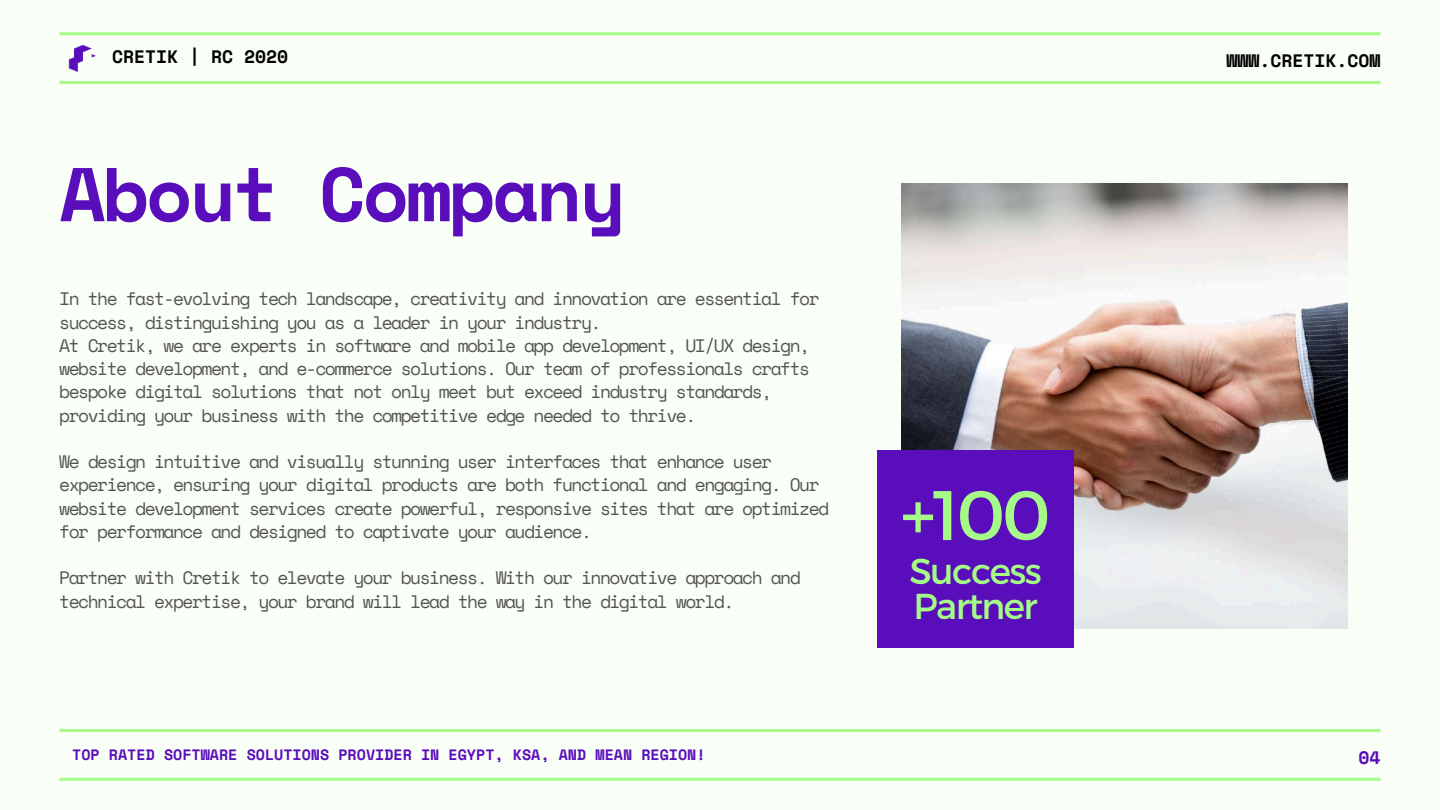
<style>
.page{position:relative;width:1440px;height:810px;background:#f9fff7}
.page>*{position:absolute;margin:0;border:0;box-sizing:border-box;transform-origin:0 0}
.t1{font:700 76px "Space Mono";letter-spacing:-.04em;color:#590dbb}
.t2{font:70px "Montserrat";color:#a6fa87}
.t3{font:36px/35.2px "Montserrat";letter-spacing:-.04em;color:#a6fa87}
.t4{font:18px/23.2px "Space Mono";letter-spacing:-.085em;color:#545454}
.t5{font:700 18px "Space Mono";color:#000}
.t6{font:700 18px "Space Mono";color:#590dbb}
.t7{font:700 15px "Space Mono";color:#590dbb}
</style>
<div class="page">
<img style="left:902px;top:183px;width:445px;height:446px">
<div style="left:877px;top:450px;width:197px;height:197px;background:#590dbb"></div>
<hr style="left:59px;top:778px;width:1322px;height:3px;background:#a6fa87">
<hr style="left:59px;top:729px;width:1322px;height:3px;background:#a6fa87">
<hr style="left:59px;top:81px;width:1322px;height:3px;background:#a6fa87">
<hr style="left:59px;top:32px;width:1322px;height:3px;background:#a6fa87">
<img style="left:59px;top:34px;width:49px;height:49px">
<p class="t5" style="left:112px;top:43px;width:178px">CRETIK | RC 2020</p>
<p class="t5" style="left:1226px;top:47px;width:156px">WWW.CRETIK.COM</p>
<h1 class="t1" style="left:59px;top:136px;width:568px">About Company</h1>
<p class="t4" style="left:59px;top:287px;width:762px">In the fast-evolving tech landscape, creativity and innovation are essential for success, distinguishing you as a leader in your industry.<br>At Cretik, we are experts in software and mobile app development, UI/UX design, website development, and e-commerce solutions. Our team of professionals crafts bespoke digital solutions that not only meet but exceed industry standards, providing your business with the competitive edge needed to thrive.</p>
<p class="t4" style="left:59px;top:450px;width:771px">We design intuitive and visually stunning user interfaces that enhance user experience, ensuring your digital products are both functional and engaging. Our website development services create powerful, responsive sites that are optimized for performance and designed to captivate your audience.</p>
<p class="t4" style="left:59px;top:566px;width:743px">Partner with Cretik to elevate your business. With our innovative approach and technical expertise, your brand will lead the way in the digital world.</p>
<h2 class="t2" style="left:901px;top:470px;width:151px">+100</h2>
<h3 class="t3" style="left:909px;top:552px;width:134px">Success<br>Partner</h3>
<p class="t7" style="left:72px;top:743px;width:635px">TOP RATED SOFTWARE SOLUTIONS PROVIDER IN EGYPT, KSA, AND MEAN REGION!</p>
<p class="t6" style="left:1359px;top:744px;width:24px">04</p>
</div>
